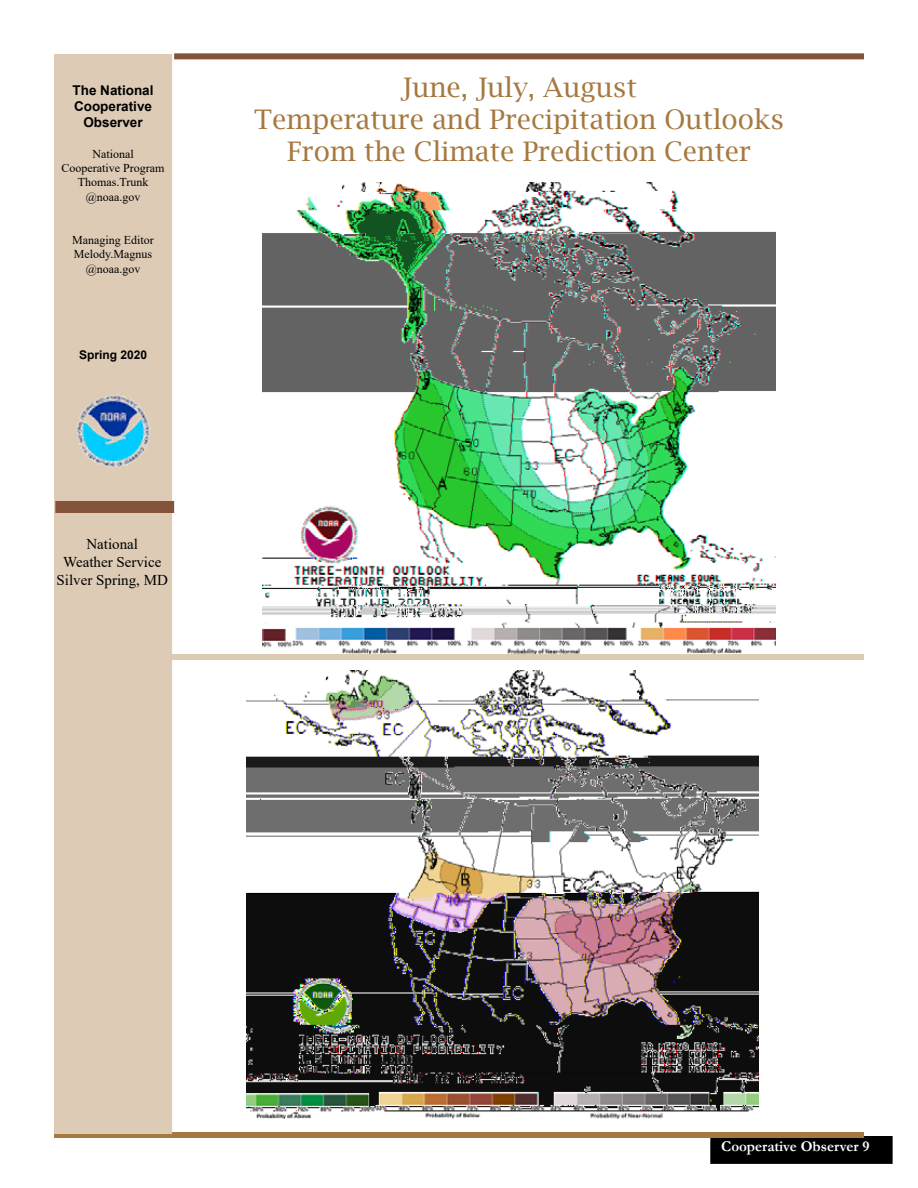
<style>
.page{position:relative;width:918px;height:1188px;background:#fff}
.page>*{position:absolute;margin:0;border:0;box-sizing:border-box;transform-origin:0 0}
.t1{font:27px/32.4px "Lucida Bright";color:#a5793f;text-align:center}
.t2{font:15px/18px "Times New Roman";color:#000;text-align:center}
.t3{font:700 15px "Garamond";color:#fff}
.t4{font:700 13.5px/16.2px "Arial";color:#000;text-align:center}
.t5{font:12px/14.4px "Times New Roman";color:#000;text-align:center}
.t6{font:700 12px "Arial";color:#000}
</style>
<div class="page">
<div style="left:711px;top:1137px;width:181px;height:26px;background:#000"></div>
<div style="left:710px;top:1136px;width:183px;height:28px;border:2px solid #000"></div>
<div style="left:54px;top:1132px;width:810px;height:6px;background:#a5793f"></div>
<div style="left:54px;top:654px;width:810px;height:6px;background:#ddcbb5"></div>
<div style="left:54px;top:54px;width:118px;height:1080px;background:#ddcbb5"></div>
<div style="left:55px;top:501px;width:119px;height:12px;background:#845339"></div>
<img style="left:76px;top:394px;width:75px;height:73px">
<div style="left:174px;top:53px;width:690px;height:6px;background:#845339"></div>
<img style="left:246px;top:670px;width:513px;height:448px">
<img style="left:263px;top:182px;width:512px;height:472px">
<p class="t4" style="left:73px;top:82px;width:83px">The National<br>Cooperative<br>Observer</p>
<p class="t5" style="left:62px;top:146px;width:104px">National<br>Cooperative Program<br>Thomas.Trunk @noaa.gov</p>
<p class="t5" style="left:72px;top:232px;width:83px">Managing Editor<br>Melody.Magnus @noaa.gov</p>
<p class="t6" style="left:79px;top:347px;width:70px">Spring 2020</p>
<p class="t2" style="left:57px;top:534px;width:113px">National<br>Weather Service<br>Silver Spring, MD</p>
<h1 class="t1" style="left:254px;top:71px;width:531px">June, July, August<br>Temperature and Precipitation Outlooks<br>From the Climate Prediction Center</h1>
<p class="t3" style="left:721px;top:1136px;width:150px">Cooperative Observer 9</p>
</div>
